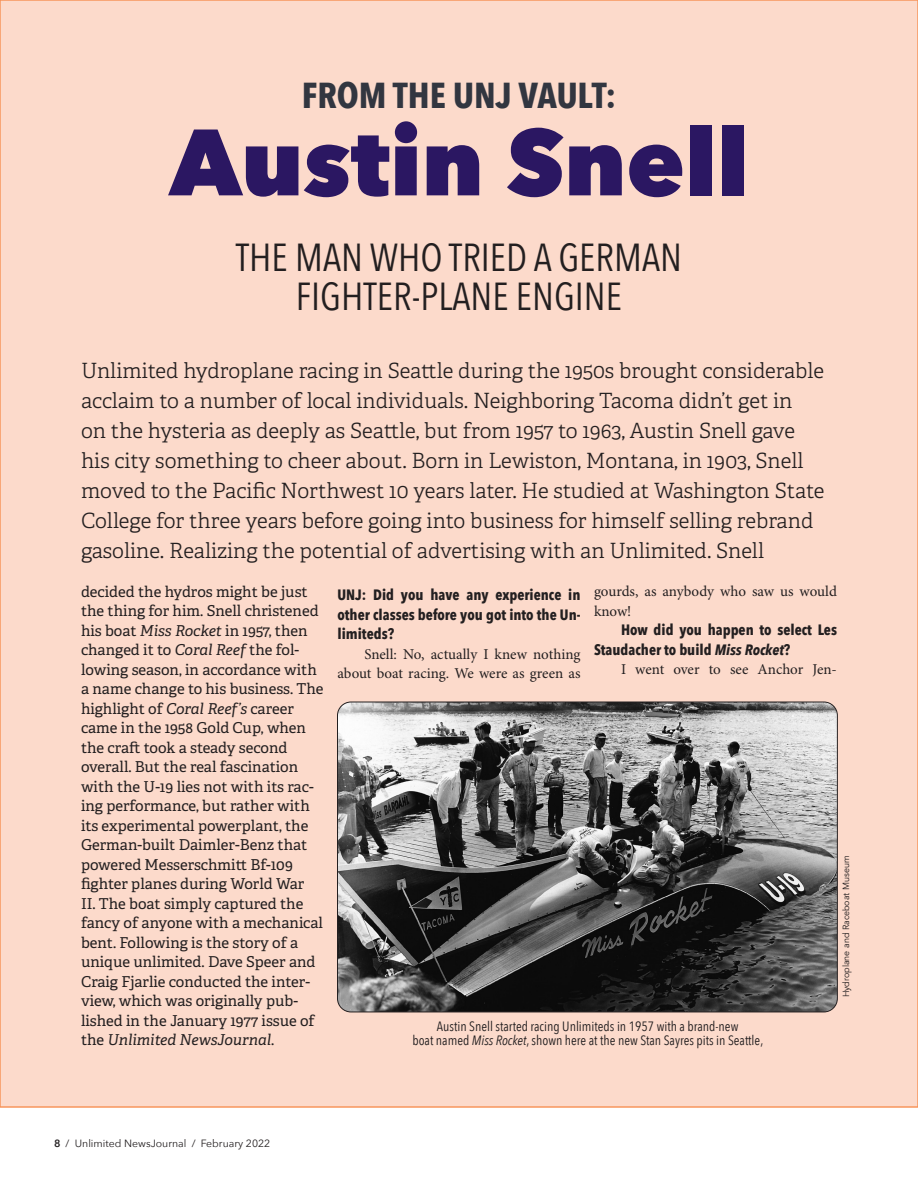
<style>
.page{position:relative;width:918px;height:1188px;background:#fff}
.page>*{position:absolute;margin:0;border:0;box-sizing:border-box;transform-origin:0 0}
.t1{font:800 93px "Avenir Next";color:#2b1762}
.t2{font:39px "Avenir Next Condensed";color:#231f20}
.t3{font:700 36px "Avenir Next Condensed";color:#323640}
.t4{font:300 21px/30px "Adelle";color:#231f20}
.t5{font:15px/19.5px "Adelle";color:#231f20}
.t6{font:700 15px/19.5px "Avenir Next Condensed";color:#231f20;text-align:justify}
.t7{font:15px/19.5px "Minion Pro";letter-spacing:-.005em;color:#231f20;text-align:right}
.t8{font:13.5px "Avenir Next Condensed";color:#231f20}
.t9{font:10.5px "Avenir Next";color:#231f20}
.t10{font:9px "Avenir";color:#231f20}
.s1{font-style:italic}
.s2{font-weight:600}
</style>
<div class="page">
<div style="left:0;top:0;width:918px;height:1107px;background:#fcdacb"></div>
<img style="left:338px;top:702px;width:499px;height:310px">
<div style="left:337px;top:702px;width:501px;height:310px;border:1px solid #231f20;border-radius:14px"></div>
<p class="t3" style="left:302px;top:74px;width:316px">FROM THE UNJ VAULT:</p>
<p class="t1" style="left:170px;top:105px;width:580px">Austin Snell</p>
<p class="t2" style="left:236px;top:224px;width:448px">THE MAN WHO TRIED A GERMAN</p>
<p class="t2" style="left:296px;top:263px;width:328px">FIGHTER-PLANE ENGINE</p>
<p class="t4" style="left:81px;top:356px;width:745px">Unlimited hydroplane racing in Seattle during the 1950s brought considerable acclaim to a number of local individuals. Neighboring Tacoma didn’t get in<br>on the hysteria as deeply as Seattle, but from 1957 to 1963, Austin Snell gave his city something to cheer about. Born in Lewiston, Montana, in 1903, Snell moved to the Pacific Northwest 10 years later. He studied at Washington State College for three years before going into business for himself selling rebrand gasoline. Realizing the potential of advertising with an Unlimited. Snell</p>
<p class="t5" style="left:81px;top:582px;width:244px">decided the hydros might be just the thing for him. Snell christened his boat <span class="s1">Miss Rocket</span> in 1957, then changed it to <span class="s1">Coral Reef</span> the fol&shy;lowing season, in accordance with a name change to his business. The highlight of <span class="s1">Coral Reef’s</span> career came in the 1958 Gold Cup, when the craft took a steady second overall. But the real fascination with the U-19 lies not with its rac&shy;ing performance, but rather with its experimental powerplant, the<br>German-built Daimler-Benz that powered Messerschmitt Bf-109 fighter planes during World War<br>II. The boat simply captured the fancy of anyone with a mechanical bent. Following is the story of a unique unlimited. Dave Speer and<br>Craig Fjarlie conducted the inter&shy;view, which was originally pub&shy;lished in the January 1977 issue of the <span class="s1">Unlimited NewsJournal</span>.</p>
<p class="t6" style="left:338px;top:585px;width:245px">UNJ: Did you have any experience in other classes before you got into the Un&shy;limiteds?</p>
<p class="t7" style="left:594px;top:582px;width:244px;text-align:left">gourds, as anybody who saw us would know!</p>
<p class="t6" style="left:594px;top:620px;width:244px;text-indent:27px">How did you happen to select Les<br>Staudacher to build <span class="s1">Miss Rocket</span>?</p>
<p class="t7" style="left:621px;top:660px;width:218px">I went over to see Anchor Jen-</p>
<p class="t7" style="left:338px;top:645px;width:245px">Snell: No, actually I knew nothing about boat racing. We were as green as</p>
<p class="t10" style="left:841px;top:997px;width:143px;rotate:-90deg">Hydroplane and Raceboat Museum</p>
<p class="t8" style="left:437px;top:1015px;width:303px">Austin Snell started racing Unlimiteds in 1957 with a brand-new</p>
<p class="t8" style="left:412px;top:1029px;width:352px">boat named <span class="s1">Miss Rocket</span>, shown here at the new Stan Sayres pits in Seattle,</p>
<p class="t9" style="left:54px;top:1134px;width:218px"><span class="s2">8</span> / Unlimited NewsJournal / February 2022</p>
</div>
